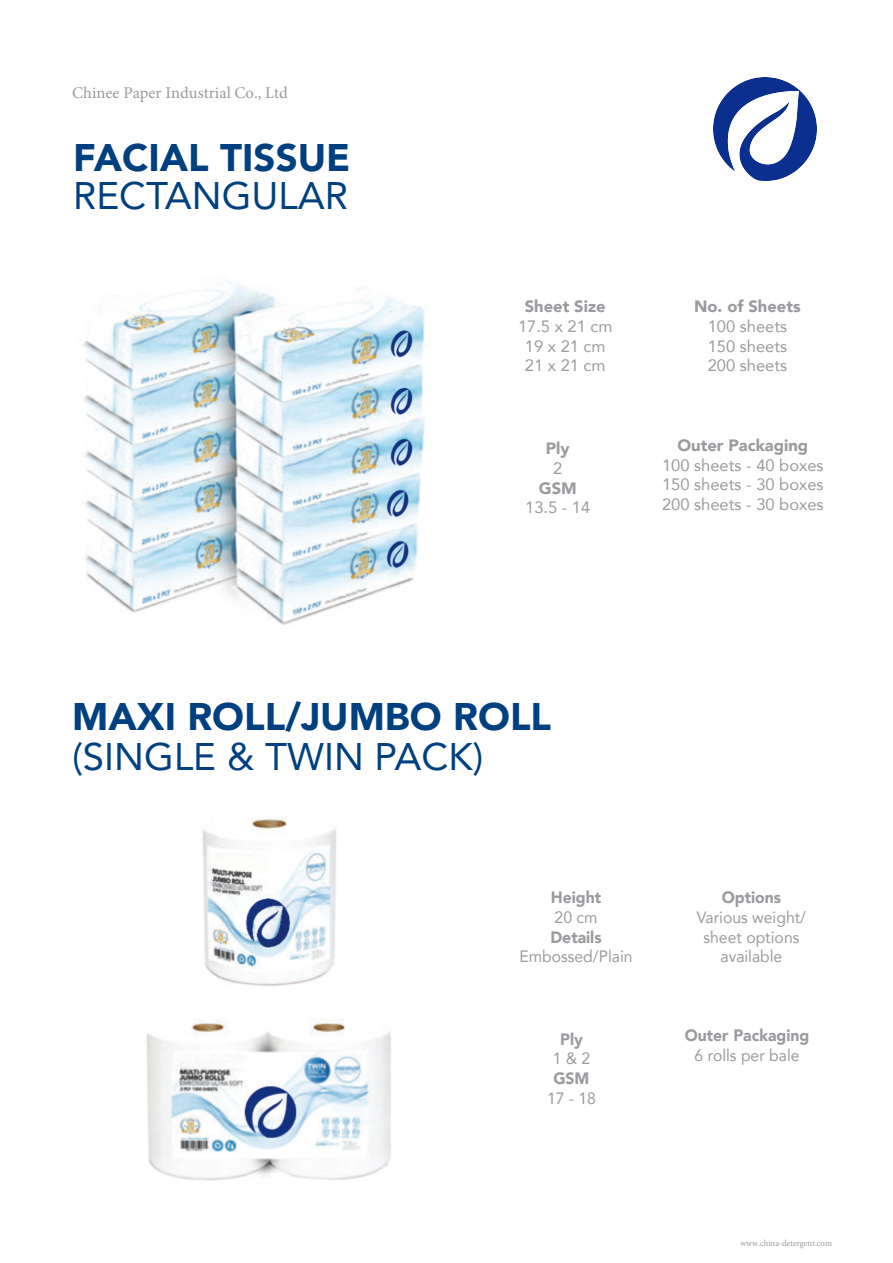
<style>
.page{position:relative;width:893px;height:1263px;background:#fff}
.page>*{position:absolute;margin:0;border:0;box-sizing:border-box;transform-origin:0 0}
.t1{font:900 38.4px "Avenir";color:#004080}
.t2{font:38.4px "Avenir";color:#004080}
.t3{font:16.35px/19.6px "Avenir";color:#999b9e;text-align:justify}
.t4{font:16.35px/19.6px "Avenir";color:#999b9e;text-align:center;scale:.96 1}
.t5{font:900 16.35px "Avenir";color:#999b9e}
.t6{font:900 16.35px "Avenir";color:#999b9e;scale:.96 1}
.t7{font:16.35px "Minion Pro";color:#999b9e}
.t8{font:9px "Minion Pro";color:#999b9e;scale:.96 1}
</style>
<div class="page">
<img style="left:713px;top:77px;width:104px;height:104px">
<img style="left:82px;top:277px;width:344px;height:348px">
<img style="left:202px;top:817px;width:134px;height:169px">
<img style="left:146px;top:1019px;width:245px;height:162px">
<p class="t7" style="left:72px;top:81px;width:217px">Chinee Paper Industrial Co., Ltd</p>
<h1 class="t1" style="left:73px;top:125px;width:279px">FACIAL TISSUE</h1>
<h1 class="t2" style="left:73px;top:165px;width:277px">RECTANGULAR</h1>
<p class="t5" style="left:525px;top:292px;width:83px">Sheet Size</p>
<p class="t3" style="left:518px;top:316px;width:96px;text-align:center">17.5 x 21 cm<br>19 x 21 cm<br>21 x 21 cm</p>
<p class="t5" style="left:546px;top:434px;width:25px">Ply</p>
<p class="t3" style="left:553px;top:458px;width:11px">2</p>
<p class="t5" style="left:539px;top:474px;width:39px">GSM</p>
<p class="t3" style="left:525px;top:497px;width:67px">13.5 - 14</p>
<p class="t5" style="left:694px;top:292px;width:108px">No. of Sheets</p>
<p class="t3" style="left:708px;top:316px;width:81px">100 sheets 150 sheets 200 sheets</p>
<p class="t5" style="left:677px;top:431px;width:132px">Outer Packaging</p>
<p class="t3" style="left:662px;top:455px;width:163px">100 sheets - 40 boxes 150 sheets - 30 boxes 200 sheets - 30 boxes</p>
<h1 class="t1" style="left:72px;top:684px;width:480px">MAXI ROLL/JUMBO ROLL</h1>
<h1 class="t2" style="left:72px;top:725px;width:413px">(SINGLE &amp; TWIN PACK)</h1>
<p class="t6" style="left:551px;top:883px;width:54px">Height</p>
<p class="t4" style="left:555px;top:907px;width:46px">20 cm</p>
<p class="t6" style="left:550px;top:923px;width:55px">Details</p>
<p class="t4" style="left:519px;top:946px;width:119px">Embossed/Plain</p>
<p class="t6" style="left:560px;top:1025px;width:25px">Ply</p>
<p class="t4" style="left:553px;top:1048px;width:41px">1 &amp; 2</p>
<p class="t6" style="left:553px;top:1064px;width:39px">GSM</p>
<p class="t4" style="left:547px;top:1088px;width:52px">17 - 18</p>
<p class="t6" style="left:722px;top:883px;width:63px">Options</p>
<p class="t4" style="left:697px;top:907px;width:115px">Various weight/ sheet options available</p>
<p class="t6" style="left:685px;top:1022px;width:131px">Outer Packaging</p>
<p class="t4" style="left:695px;top:1045px;width:111px">6 rolls per bale</p>
<p class="t8" style="left:740px;top:1237px;width:97px">www.china-detergent.com</p>
</div>
